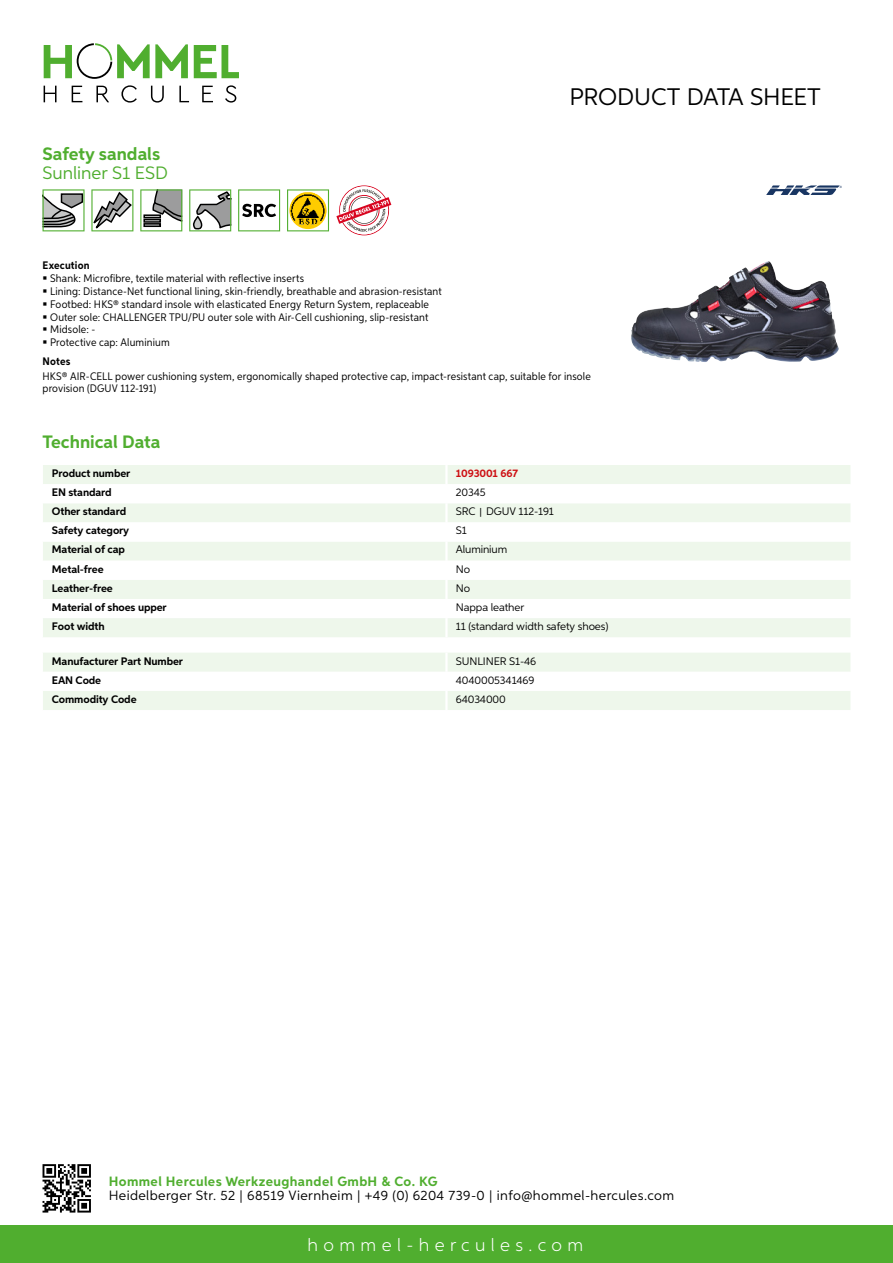
<style>
.page{position:relative;width:893px;height:1263px;background:#fff}
.page>*{position:absolute;margin:0;border:0;box-sizing:border-box;transform-origin:0 0}
.t1{font:24px "Aspira";letter-spacing:-.01em;color:#000}
.t2{font:700 18px "Aspira";color:#50ae2f}
.t3{font:300 18px "Aspira";letter-spacing:.3em;color:#fff}
.t4{font:18px "Aspira";color:#50ae2f}
.t5{font:13.5px "Aspira";letter-spacing:.03em;color:#000}
.t6{font:700 13.5px "Aspira";letter-spacing:.03em;color:#50ae2f}
.t7{font:10.95px/12.8px "Aspira Nar";letter-spacing:.015em;color:#000}
.t8{font:700 10.95px "Aspira";letter-spacing:-.01em;color:#000}
.t9{font:10.95px "Aspira";letter-spacing:-.01em;color:#000}
.t10{font:700 10.95px "Aspira Nar";letter-spacing:.015em;color:#000}
.t11{font:700 10.95px "Aspira";letter-spacing:-.01em;color:#cd1013}
.t12{font:3px "Arial";color:#183562}
.s1{font-family:"Wuerth Global";font-size:10.5px}
</style>
<div class="page">
<div style="left:0;top:1226px;width:893px;height:37px;background:#50ae2f"></div>
<svg style="left:43px;top:1164px;width:48px;height:48px"></svg>
<svg style="left:194px;top:45px;width:45px;height:33px"></svg>
<svg style="left:44px;top:43px;width:144px;height:36px"></svg>
<svg style="left:44px;top:86px;width:13px;height:16px"></svg>
<svg style="left:72px;top:86px;width:10px;height:16px"></svg>
<svg style="left:96px;top:86px;width:13px;height:16px"></svg>
<svg style="left:121px;top:85px;width:16px;height:18px"></svg>
<svg style="left:151px;top:86px;width:13px;height:17px"></svg>
<svg style="left:179px;top:86px;width:10px;height:16px"></svg>
<svg style="left:202px;top:86px;width:11px;height:16px"></svg>
<svg style="left:225px;top:85px;width:11px;height:18px"></svg>
<div style="left:43px;top:465px;width:807px;height:172px;background:#eef7eb"></div>
<svg style="left:43px;top:484px;width:807px;height:134px"></svg>
<hr style="left:445px;top:465px;width:3px;height:19px;background:#fff">
<hr style="left:445px;top:484px;width:3px;height:19px;background:#fff">
<hr style="left:445px;top:503px;width:3px;height:19px;background:#fff">
<hr style="left:445px;top:522px;width:3px;height:19px;background:#fff">
<hr style="left:445px;top:541px;width:3px;height:20px;background:#fff">
<hr style="left:445px;top:561px;width:3px;height:19px;background:#fff">
<hr style="left:445px;top:580px;width:3px;height:19px;background:#fff">
<hr style="left:445px;top:599px;width:3px;height:19px;background:#fff">
<hr style="left:445px;top:618px;width:3px;height:19px;background:#fff">
<svg style="left:43px;top:653px;width:807px;height:57px"></svg>
<hr style="left:445px;top:691px;width:3px;height:19px;background:#fff">
<svg style="left:43px;top:189px;width:90px;height:42px"></svg>
<svg style="left:140px;top:189px;width:42px;height:42px"></svg>
<svg style="left:189px;top:189px;width:42px;height:42px"></svg>
<svg style="left:238px;top:189px;width:42px;height:42px"></svg>
<svg style="left:287px;top:189px;width:42px;height:42px"></svg>
<svg style="left:336px;top:185px;width:55px;height:50px"></svg>
<img style="left:631px;top:262px;width:208px;height:100px">
<svg style="left:766px;top:185px;width:74px;height:10px"></svg>
<h2 class="t2" style="left:43px;top:142px;width:119px">Safety sandals</h2>
<h2 class="t4" style="left:43px;top:162px;width:124px">Sunliner S1 ESD</h2>
<h1 class="t1" style="left:569px;top:82px;width:253px">Product data sh eet</h1>
<p class="t12" style="left:840px;top:185px;width:4px">®</p>
<p class="t10" style="left:43px;top:259px;width:49px">Execution</p>
<p class="t7" style="left:50px;top:272px;width:393px">Shank: Microfibre, textile material with reflective inserts<br>Lining: Distance-Net functional lining, skin-friendly, breathable and abrasion-resistant Footbed: HKS® standard insole with elasticated Energy Return System, replaceable Outer sole: CHALLENGER TPU/PU outer sole with Air-Cell cushioning, slip-resistant Midsole: -<br>Protective cap: Aluminium</p>
<p class="t10" style="left:43px;top:355px;width:29px">Notes</p>
<p class="t7" style="left:43px;top:370px;width:550px;line-height:12px">HKS® AIR-CELL power cushioning system, ergonomically shaped protective cap, impact-resistant cap, suitable for insole provision (DGUV 112-191)</p>
<h2 class="t2" style="left:43px;top:431px;width:120px">Technical Data</h2>
<p class="t8" style="left:52px;top:466px;width:80px">Product number</p>
<p class="t11" style="left:456px;top:466px;width:64px">1093001 667</p>
<p class="t8" style="left:52px;top:486px;width:61px">EN standard</p>
<p class="t9" style="left:456px;top:486px;width:31px">20345</p>
<p class="t8" style="left:52px;top:505px;width:76px">Other standard</p>
<p class="t9" style="left:456px;top:505px;width:100px">SRC <span class="s1">|</span> DGUV 112-191</p>
<p class="t8" style="left:52px;top:524px;width:79px">Safety category</p>
<p class="t9" style="left:456px;top:524px;width:12px">S1</p>
<p class="t8" style="left:52px;top:543px;width:75px">Material of cap</p>
<p class="t9" style="left:456px;top:543px;width:53px">Aluminium</p>
<p class="t8" style="left:52px;top:562px;width:53px">Metal-free</p>
<p class="t9" style="left:456px;top:562px;width:16px">No</p>
<p class="t8" style="left:52px;top:581px;width:62px">Leather-free</p>
<p class="t9" style="left:456px;top:581px;width:16px">No</p>
<p class="t8" style="left:52px;top:600px;width:116px">Material of shoes upper</p>
<p class="t9" style="left:456px;top:600px;width:70px">Nappa leather</p>
<p class="t8" style="left:52px;top:619px;width:54px">Foot width</p>
<p class="t9" style="left:456px;top:620px;width:154px">11 (standard width safety shoes)</p>
<p class="t8" style="left:52px;top:654px;width:133px">Manufacturer Part Number</p>
<p class="t9" style="left:456px;top:654px;width:82px">SU NLINER S1-46</p>
<p class="t8" style="left:52px;top:673px;width:51px">EAN Code</p>
<p class="t9" style="left:456px;top:673px;width:80px">4040005341469</p>
<p class="t8" style="left:52px;top:692px;width:86px">Commodity Code</p>
<p class="t9" style="left:456px;top:692px;width:52px">64034000</p>
<p class="t6" style="left:109px;top:1172px;width:330px">Hommel Hercules Werkzeughandel GmbH &amp; Co. KG</p>
<p class="t5" style="left:109px;top:1187px;width:567px">Heidelberger Str. 52 | 68519 Viernheim | +49 (0) 6204 739-0 | info@hommel-hercules.com</p>
<h2 class="t3" style="left:307px;top:1234px;width:277px">hommel-hercules.com</h2>
</div>
